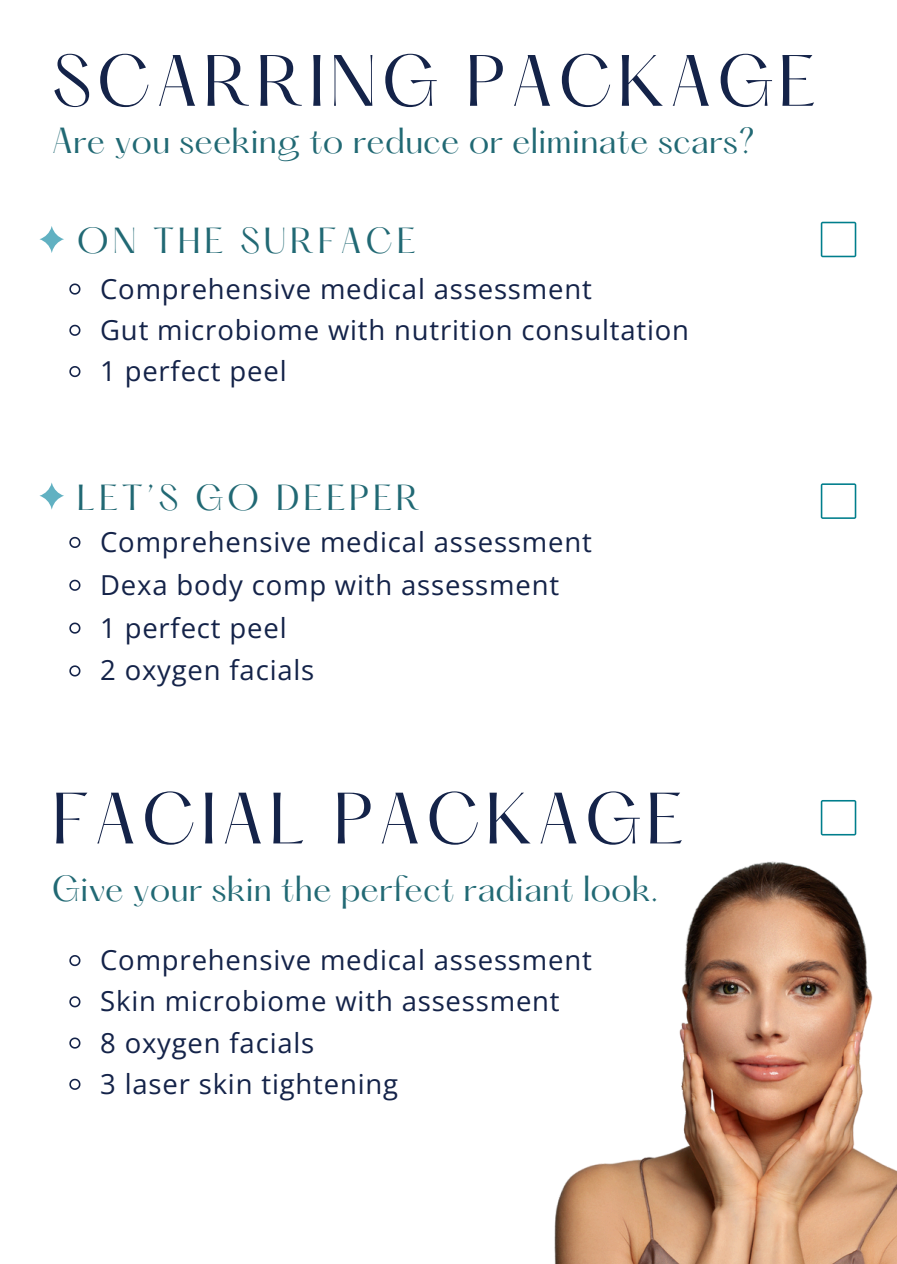
<style>
.page{position:relative;width:897px;height:1264px;background:#fff}
.page>*{position:absolute;margin:0;border:0;box-sizing:border-box;transform-origin:0 0}
.t1{font:63.45px "Hatton";letter-spacing:.075em;color:#142349}
.t2{font:31.65px "Hatton";color:#216974}
.t3{font:31.65px "Hatton";letter-spacing:.12em;color:#216974}
.t4{font:27.45px "Open Sans";letter-spacing:.03em;color:#142349}
</style>
<div class="page">
<svg style="left:69px;top:283px;width:12px;height:12px"></svg>
<svg style="left:69px;top:324px;width:12px;height:12px"></svg>
<svg style="left:69px;top:366px;width:12px;height:12px"></svg>
<svg style="left:39px;top:226px;width:25px;height:27px"></svg>
<svg style="left:69px;top:536px;width:12px;height:12px"></svg>
<svg style="left:69px;top:579px;width:12px;height:12px"></svg>
<svg style="left:69px;top:622px;width:12px;height:12px"></svg>
<svg style="left:69px;top:665px;width:12px;height:12px"></svg>
<svg style="left:39px;top:482px;width:25px;height:27px"></svg>
<svg style="left:69px;top:955px;width:12px;height:12px"></svg>
<svg style="left:69px;top:996px;width:12px;height:12px"></svg>
<svg style="left:69px;top:1037px;width:12px;height:12px"></svg>
<svg style="left:69px;top:1078px;width:12px;height:12px"></svg>
<img style="left:554px;top:801px;width:343px;height:462px">
<svg style="left:820px;top:222px;width:36px;height:35px"></svg>
<svg style="left:820px;top:483px;width:36px;height:36px"></svg>
<svg style="left:820px;top:800px;width:36px;height:35px"></svg>
<h2 class="t1" style="left:52px;top:51px;width:765px">SCARRING PACKAGE</h2>
<p class="t2" style="left:52px;top:126px;width:705px">Are you seeking to reduce or eliminate scars?</p>
<h2 class="t3" style="left:77px;top:226px;width:340px">ON THE SURFACE</h2>
<h1 class="t4" style="left:100px;top:269px;width:493px">Comprehensive medical assessment</h1>
<h3 class="t4" style="left:100px;top:310px;width:590px">Gut microbiome with nutrition consultation</h3>
<p class="t4" style="left:100px;top:352px;width:188px">1 perfect peel</p>
<p class="t3" style="left:77px;top:482px;width:344px">LET’S GO DEEPER</p>
<p class="t4" style="left:100px;top:522px;width:493px">Comprehensive medical assessment</p>
<p class="t4" style="left:100px;top:565px;width:460px">Dexa body comp with assessment</p>
<p class="t4" style="left:100px;top:608px;width:188px">1 perfect peel</p>
<p class="t4" style="left:100px;top:651px;width:216px">2 oxygen facials</p>
<p class="t1" style="left:52px;top:788px;width:633px">FACIAL PACKAGE</p>
<p class="t2" style="left:52px;top:873px;width:608px">Give your skin the perfect radiant look.</p>
<p class="t4" style="left:100px;top:940px;width:493px">Comprehensive medical assessment</p>
<p class="t4" style="left:100px;top:982px;width:461px">Skin microbiome with assessment</p>
<p class="t4" style="left:100px;top:1023px;width:216px">8 oxygen facials</p>
<p class="t4" style="left:100px;top:1064px;width:299px">3 laser skin tightening</p>
</div>
